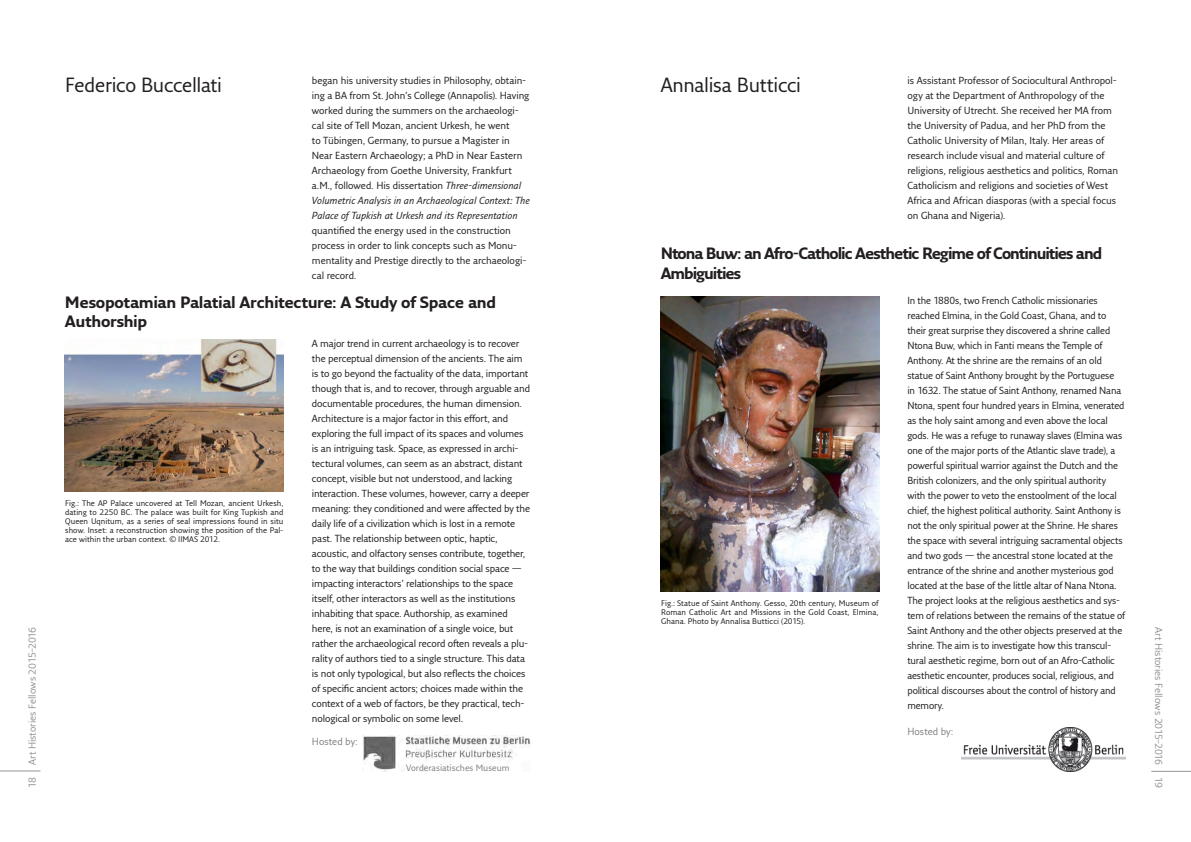
<style>
.page{position:relative;width:1191px;height:842px;background:#fff}
.page>*{position:absolute;margin:0;border:0;box-sizing:border-box;transform-origin:0 0}
.H2_de{font:20px "Fresco Sans Pro";letter-spacing:-.02em;color:#231f20}
.H2_de-2{font:700 16px/19.2px "Fresco Sans Pro";letter-spacing:-.05em;color:#231f20}
.H2_de-3{font:700 16px/19.2px "Fresco Sans Pro";letter-spacing:-.025em;color:#231f20}
.G_de{font:10px/15px "Fresco Sans Pro";letter-spacing:-.015em;color:#231f20}
.G_en{font:10px/15px "Fresco Sans Pro";letter-spacing:-.005em;color:#231f20}
.t1{font:10px "Fresco Sans Pro";letter-spacing:-.01em;color:#939598}
.H2_de-4{font:10px "Fresco Sans Pro";color:#808285}
.Bildunterschrift{font:8.9px "Fresco Sans Pro";letter-spacing:-.005em;color:#808285}
.G_en-2{font:8px/9px "Fresco Sans Pro";letter-spacing:.005em;color:#231f20;text-align:justify}
.s1{font-style:italic}
</style>
<div class="page">
<hr style="left:0;top:771px;width:40px;height:1px;background:#939598">
<hr style="left:1151px;top:771px;width:40px;height:1px;background:#939598">
<img style="left:362px;top:735px;width:168px;height:36px">
<img style="left:65px;top:340px;width:218px;height:151px">
<img style="left:660px;top:296px;width:219px;height:295px">
<img style="left:961px;top:728px;width:164px;height:43px">
<p class="H2_de" style="left:65px;top:72px;width:158px">Federico Buccellati</p>
<p class="G_en" style="left:312px;top:73px;width:219px">began his university studies in Philosophy, obtain&shy;ing a BA from St. John’s College (Annapolis). Having worked during the summers on the archaeologi&shy;cal site of Tell Mozan, ancient Urkesh, he went<br>to Tübingen, Germany, to pursue a Magister in Near Eastern Archaeology; a PhD in Near Eastern Archaeology from Goethe University, Frankfurt a.M., followed. His dissertation <span class="s1">Three-dimensional Volumetric Analysis in an Archaeological Context: The Palace of Tupkish at Urkesh and its Representation </span>quantified the energy used in the construction process in order to link concepts such as Monu&shy;mentality and Prestige directly to the archaeologi&shy;cal record.</p>
<p class="H2_de" style="left:660px;top:72px;width:142px">Annalisa Butticci</p>
<p class="G_en" style="left:907px;top:73px;width:212px">is Assistant Professor of Sociocultural Anthropol&shy;ogy at the Department of Anthropology of the University of Utrecht. She received her MA from the University of Padua, and her PhD from the Catholic University of Milan, Italy. Her areas of research include visual and material culture of religions, religious aesthetics and politics, Roman Catholicism and religions and societies of West Africa and African diasporas (with a special focus on Ghana and Nigeria).</p>
<p class="H2_de-2" style="left:660px;top:244px;width:443px">Ntona Buw: an Afro-Catholic Aesthetic Regime of Continuities and<br>Ambiguities</p>
<p class="H2_de-3" style="left:65px;top:292px;width:432px">Mesopotamian Palatial Architecture: A Study of Space and<br>Authorship</p>
<p class="G_de" style="left:907px;top:292px;width:219px">In the 1880s, two French Catholic missionaries reached Elmina, in the Gold Coast, Ghana, and to their great surprise they discovered a shrine called Ntona Buw, which in Fanti means the Temple of Anthony. At the shrine are the remains of an old statue of Saint Anthony brought by the Portuguese<br>in 1632. The statue of Saint Anthony, renamed Nana Ntona, spent four hundred years in Elmina, venerated as the holy saint among and even above the local gods. He was a refuge to runaway slaves (Elmina was one of the major ports of the Atlantic slave trade), a powerful spiritual warrior against the Dutch and the British colonizers, and the only spiritual authority with the power to veto the enstoolment of the local chief, the highest political authority. Saint Anthony is not the only spiritual power at the Shrine. He shares the space with several intriguing sacramental objects and two gods — the ancestral stone located at the entrance of the shrine and another mysterious god located at the base of the little altar of Nana Ntona.<br>The project looks at the religious aesthetics and sys&shy;tem of relations between the remains of the statue of Saint Anthony and the other objects preserved at the shrine. The aim is to investigate how this transcul&shy;tural aesthetic regime, born out of an Afro-Catholic aesthetic encounter, produces social, religious, and political discourses about the control of history and memory.</p>
<p class="G_de" style="left:312px;top:336px;width:220px">A major trend in current archaeology is to recover the perceptual dimension of the ancients. The aim is to go beyond the factuality of the data, important though that is, and to recover, through arguable and documentable procedures, the human dimension.<br>Architecture is a major factor in this effort, and exploring the full impact of its spaces and volumes is an intriguing task. Space, as expressed in archi&shy;tectural volumes, can seem as an abstract, distant concept, visible but not understood, and lacking interaction. These volumes, however, carry a deeper meaning: they conditioned and were affected by the daily life of a civilization which is lost in a remote past. The relationship between optic, haptic, acoustic, and olfactory senses contribute, together, to the way that buildings condition social space — impacting interactors’ relationships to the space itself, other interactors as well as the institutions inhabiting that space. Authorship, as examined here, is not an examination of a single voice, but rather the archaeological record often reveals a plu&shy;rality of authors tied to a single structure. This data is not only typological, but also reflects the choices of specific ancient actors; choices made within the context of a web of factors, be they practical, tech&shy;nological or symbolic on some level.</p>
<p class="G_en-2" style="left:65px;top:498px;width:220px">Fig.: The AP Palace uncovered at Tell Mozan, ancient Urkesh, dating to 2250 BC. The palace was built for King Tupkish and Queen Uqnitum, as a series of seal impressions found in situ show. Inset: a reconstruction showing the position of the Pal&shy;ace within the urban context. © IIMAS 2012.</p>
<p class="G_en-2" style="left:661px;top:598px;width:219px">Fig.: Statue of Saint Anthony. Gesso, 20th century, Museum of Roman Catholic Art and Missions in the Gold Coast, Elmina, Ghana. Photo by Annalisa Butticci (2015).</p>
<p class="t1" style="left:1164px;top:627px;width:140px;rotate:90deg">Art Histories Fellows 2015–2016</p>
<p class="t1" style="left:26px;top:765px;width:140px;rotate:-90deg">Art Histories Fellows 2015–2016</p>
<p class="t1" style="left:26px;top:788px;width:13px;rotate:-90deg">18</p>
<p class="t1" style="left:1165px;top:777px;width:12px;rotate:90deg">19</p>
<p class="H2_de-4" style="left:907px;top:726px;width:47px">Hosted by:</p>
<p class="H2_de-4" style="left:312px;top:735px;width:47px">Hosted by:</p>
<p class="Bildunterschrift" style="left:406px;top:762px;width:105px">Vorderasiatisches Museum</p>
</div>
